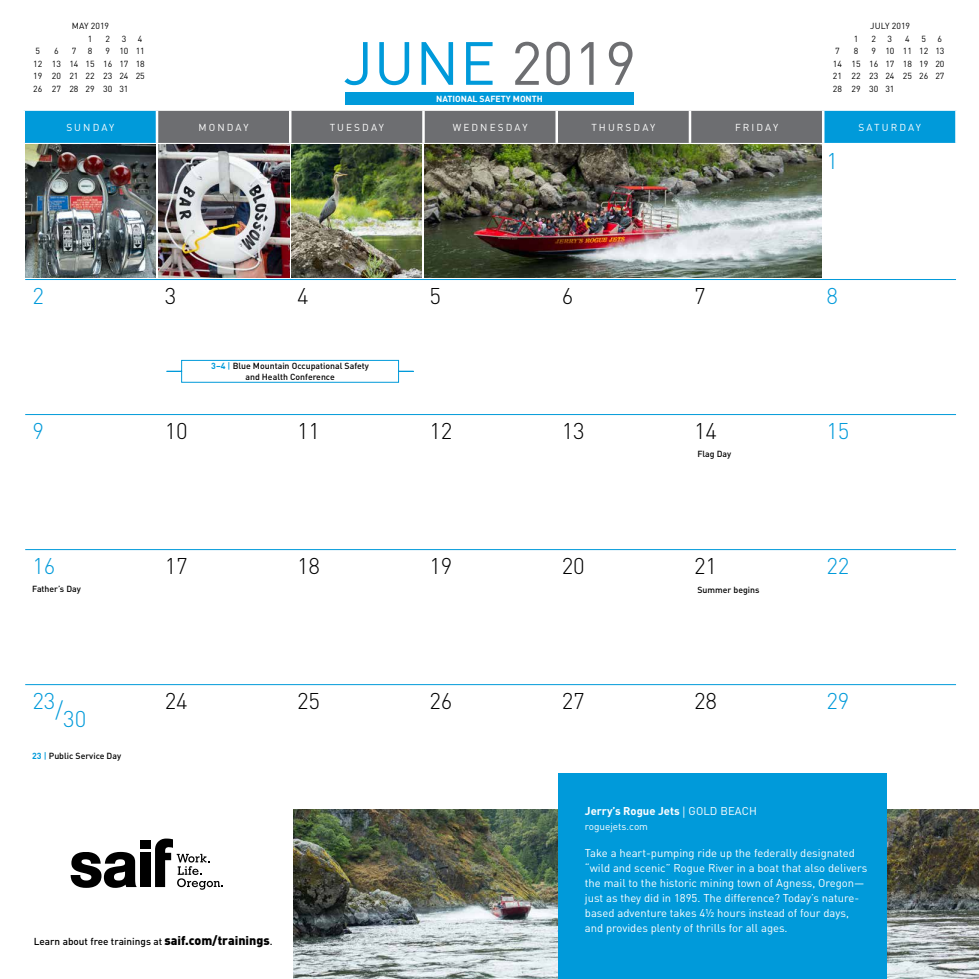
<style>
.page{position:relative;width:979px;height:979px;background:#fff}
.page>*{position:absolute;margin:0;border:0;box-sizing:border-box;transform-origin:0 0}
.t1{font:60px "DINOT";letter-spacing:.005em;color:#009ada}
.t2{font:300 22.5px "DINOT";color:#000}
.t3{font:300 22.5px "DINOT";color:#009ada}
.t4{font:11.25px/15px "DINOT";color:#fff}
.t5{font:700 11.25px "DINOT";color:#fff}
.t6{font:10px "DINOT";letter-spacing:.21em;color:#fff}
.t7{font:500 10px "DINOT";color:#000}
.t8{font:10px "DINOT";color:#fff}
.t9{font:8.75px/12.5px "DINOT";color:#000;text-align:justify}
.t10{font:500 8.75px/10.5px "DINOT";color:#000;text-align:center}
.t11{font:700 8.75px "DINOT";color:#fff}
.s1{color:#6d6e71}
.s2{font-weight:700;color:#009ada}
.s3{color:#009ada}
.s4{font-weight:900;font-size:12.5px}
.s5{font-family:"New Baskerville";font-weight:400}
.s6{font-weight:400}
</style>
<div class="page">
<div style="left:140px;top:853px;width:10px;height:34px;background:#000"></div>
<div style="left:140px;top:840px;width:10px;height:9px;background:#000"></div>
<svg style="left:71px;top:852px;width:66px;height:36px"></svg>
<svg style="left:155px;top:838px;width:68px;height:52px"></svg>
<hr style="left:25px;top:279px;width:931px;height:1px;background:#009ada">
<hr style="left:25px;top:414px;width:931px;height:1px;background:#009ada">
<hr style="left:25px;top:549px;width:931px;height:1px;background:#009ada">
<hr style="left:25px;top:684px;width:931px;height:1px;background:#009ada">
<img style="left:25px;top:145px;width:131px;height:133px">
<img style="left:159px;top:145px;width:130px;height:133px">
<img style="left:291px;top:145px;width:131px;height:133px">
<img style="left:425px;top:145px;width:396px;height:133px">
<svg style="left:25px;top:111px;width:930px;height:32px;background:#4e7b8f"></svg>
<hr style="left:156px;top:111px;width:2px;height:32px;background:#fff">
<hr style="left:289px;top:111px;width:2px;height:32px;background:#fff">
<hr style="left:422px;top:111px;width:3px;height:32px;background:#fff">
<hr style="left:555px;top:111px;width:3px;height:32px;background:#fff">
<hr style="left:689px;top:111px;width:2px;height:32px;background:#fff">
<hr style="left:822px;top:111px;width:2px;height:32px;background:#fff">
<img style="left:294px;top:809px;width:264px;height:170px">
<img style="left:886px;top:809px;width:93px;height:170px">
<div style="left:558px;top:773px;width:328px;height:206px;background:#009ada"></div>
<svg style="left:166px;top:360px;width:248px;height:23px"></svg>
<div style="left:345px;top:93px;width:289px;height:12px;background:#009ada"></div>
<p class="t9" style="left:72px;top:19px;width:39px;text-align:center">MAY 2019<br>1</p>
<p class="t9" style="left:105px;top:32px;width:6px">2</p>
<p class="t9" style="left:122px;top:32px;width:6px">3</p>
<p class="t9" style="left:138px;top:32px;width:6px">4</p>
<p class="t9" style="left:33px;top:44px;width:113px;text-indent:72px">9 10 11<br>12 13 14 15 16 17 18<br>19 20 21 22 23 24 25<br>26 27 28 29 30 31</p>
<p class="t9" style="left:35px;top:44px;width:6px">5</p>
<p class="t9" style="left:54px;top:44px;width:6px">6</p>
<p class="t9" style="left:72px;top:44px;width:6px">7</p>
<p class="t9" style="left:88px;top:44px;width:6px">8</p>
<h1 class="t1" style="left:343px;top:22px;width:295px">JUNE <span class="s1">2019</span></h1>
<p class="t9" style="left:870px;top:20px;width:41px">JULY 2019</p>
<p class="t9" style="left:854px;top:32px;width:6px">1</p>
<p class="t9" style="left:871px;top:32px;width:6px">2</p>
<p class="t9" style="left:887px;top:32px;width:6px">3</p>
<p class="t9" style="left:905px;top:32px;width:6px">4</p>
<p class="t9" style="left:921px;top:32px;width:6px">5</p>
<p class="t9" style="left:937px;top:32px;width:6px">6</p>
<p class="t9" style="left:833px;top:45px;width:113px;text-indent:39px">9 10 11 12 13<br>14 15 16 17 18 19 20<br>21 22 23 24 25 26 27<br>28 29 30 31</p>
<p class="t9" style="left:835px;top:45px;width:6px">7</p>
<p class="t9" style="left:854px;top:45px;width:6px">8</p>
<p class="t11" style="left:436px;top:93px;width:108px">NATIONAL SAFETY MONTH</p>
<p class="t6" style="left:66px;top:120px;width:50px">SUNDAY</p>
<p class="t6" style="left:199px;top:120px;width:52px">MONDAY</p>
<p class="t6" style="left:330px;top:120px;width:56px">TUESDAY</p>
<p class="t6" style="left:453px;top:120px;width:76px">WEDNESDAY</p>
<p class="t6" style="left:591px;top:120px;width:65px">THURSDAY</p>
<p class="t6" style="left:735px;top:120px;width:45px">FRIDAY</p>
<p class="t6" style="left:858px;top:120px;width:64px">SATURDAY</p>
<h2 class="t3" style="left:826px;top:146px;width:13px">1</h2>
<h2 class="t3" style="left:32px;top:281px;width:13px">2</h2>
<h2 class="t2" style="left:165px;top:281px;width:13px">3</h2>
<h2 class="t2" style="left:297px;top:281px;width:13px">4</h2>
<h2 class="t2" style="left:429px;top:281px;width:13px">5</h2>
<h2 class="t2" style="left:562px;top:281px;width:13px">6</h2>
<h2 class="t2" style="left:694px;top:281px;width:13px">7</h2>
<h2 class="t3" style="left:826px;top:281px;width:13px">8</h2>
<p class="t10" style="left:211px;top:361px;width:159px"><span class="s2">3–4</span> <span class="s3">|</span> Blue Mountain Occupational Safety and Health Conference</p>
<h2 class="t3" style="left:32px;top:416px;width:13px">9</h2>
<h2 class="t2" style="left:165px;top:416px;width:25px">10</h2>
<h2 class="t2" style="left:297px;top:416px;width:25px">11</h2>
<h2 class="t2" style="left:429px;top:416px;width:25px">12</h2>
<h2 class="t2" style="left:562px;top:416px;width:25px">13</h2>
<h2 class="t2" style="left:694px;top:416px;width:25px">14</h2>
<h2 class="t3" style="left:826px;top:416px;width:25px">15</h2>
<p class="t10" style="left:697px;top:449px;width:35px">Flag Day</p>
<h2 class="t3" style="left:32px;top:551px;width:25px">16</h2>
<h2 class="t2" style="left:165px;top:551px;width:25px">17</h2>
<h2 class="t2" style="left:297px;top:551px;width:25px">18</h2>
<h2 class="t2" style="left:429px;top:551px;width:25px">19</h2>
<h2 class="t2" style="left:562px;top:551px;width:25px">20</h2>
<h2 class="t2" style="left:694px;top:551px;width:25px">21</h2>
<h2 class="t3" style="left:826px;top:551px;width:25px">22</h2>
<p class="t10" style="left:32px;top:583px;width:50px">Father’s Day</p>
<p class="t10" style="left:697px;top:584px;width:64px">Summer begins</p>
<h2 class="t3" style="left:32px;top:694px;width:55px">23/30</h2>
<h2 class="t2" style="left:165px;top:686px;width:25px">24</h2>
<h2 class="t2" style="left:297px;top:686px;width:25px">25</h2>
<h2 class="t2" style="left:429px;top:686px;width:25px">26</h2>
<h2 class="t2" style="left:562px;top:686px;width:25px">27</h2>
<h2 class="t2" style="left:694px;top:686px;width:25px">28</h2>
<h2 class="t3" style="left:826px;top:686px;width:25px">29</h2>
<p class="t10" style="left:32px;top:750px;width:90px"><span class="s2">23</span> <span class="s3">|</span> Public Service Day</p>
<p class="t7" style="left:34px;top:934px;width:240px">Learn about free trainings at <span class="s4">saif.com/trainings</span>.</p>
<p class="t5" style="left:585px;top:804px;width:173px">Jerry’s Rogue Jets <span class="s5">|</span> <span class="s6">GOLD BEACH</span></p>
<p class="t8" style="left:585px;top:820px;width:65px">roguejets.com</p>
<p class="t4" style="left:585px;top:844px;width:284px">Take a heart-pumping ride up the federally designated “wild and scenic” Rogue River in a boat that also delivers the mail to the historic mining town of Agness, Oregon— just as they did in 1895. The difference? Today’s nature&shy;based adventure takes 4½ hours instead of four days, and provides plenty of thrills for all ages.</p>
</div>
